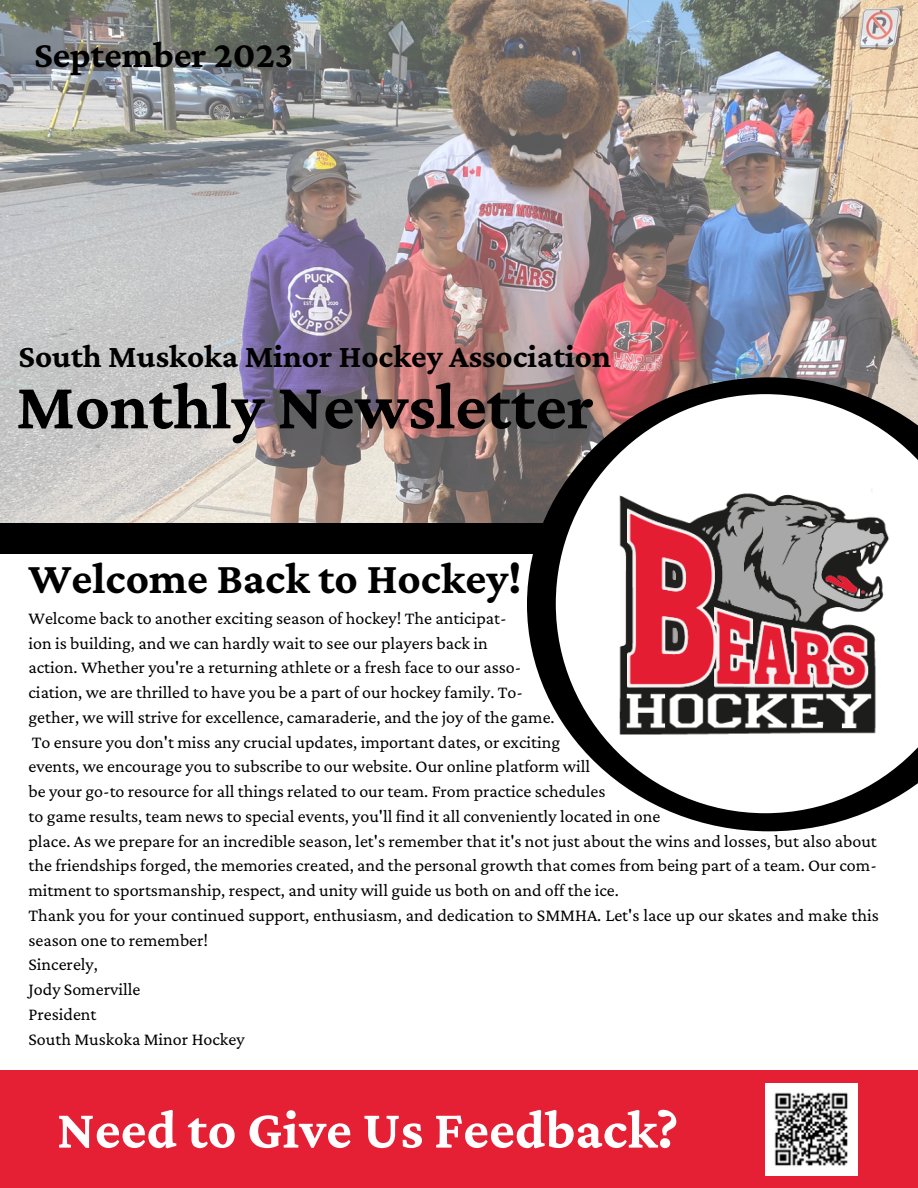
<style>
.page{position:relative;width:918px;height:1188px;background:#fff}
.page>*{position:absolute;margin:0;border:0;box-sizing:border-box;transform-origin:0 0}
.t1{font:700 67.5px "Crimson Pro";color:#000}
.t2{font:700 55.5px "Crimson Pro";color:#fff}
.t3{font:700 45px "Crimson Pro";color:#000}
.t4{font:700 37.5px "Crimson Pro";color:#000}
.t5{font:700 33px "Crimson Pro";color:#000}
.t6{font:18px/24.8px "Crimson Pro";color:#000}
</style>
<div class="page">
<img style="left:0;top:0;width:918px;height:523px">
<svg style="left:527px;top:377px;width:391px;height:454px"></svg>
<svg style="left:556px;top:394px;width:362px;height:419px"></svg>
<img style="left:609px;top:477px;width:288px;height:264px">
<div style="left:0;top:523px;width:556px;height:31px;background:#000"></div>
<div style="left:0;top:1070px;width:918px;height:118px;background:#e52035"></div>
<img style="left:765px;top:1083px;width:93px;height:92px">
<p class="t4" style="left:34px;top:33px;width:261px">September 2023</p>
<p class="t5" style="left:19px;top:338px;width:594px">South Muskoka Minor Hockey Association</p>
<p class="t1" style="left:16px;top:368px;width:579px">Monthly Newsletter</p>
<p class="t3" style="left:29px;top:553px;width:494px">Welcome Back to Hockey!</p>
<p class="t6" style="left:29px;top:605px;width:494px">Welcome back to another exciting season of hockey! The anticipat&shy;ion is building, and we can hardly wait to see our players back in action. Whether you're a returning athlete or a fresh face to our asso-</p>
<p class="t6" style="left:29px;top:680px;width:496px">ciation, we are thrilled to have you be a part of our hockey family. To-</p>
<p class="t6" style="left:29px;top:704px;width:528px">gether, we will strive for excellence, camaraderie, and the joy of the game.</p>
<p class="t6" style="left:32px;top:729px;width:530px">To ensure you don't miss any crucial updates, important dates, or exciting</p>
<p class="t6" style="left:29px;top:754px;width:563px">events, we encourage you to subscribe to our website. Our online platform will</p>
<p class="t6" style="left:29px;top:779px;width:578px">be your go-to resource for all things related to our team. From practice schedules</p>
<p class="t6" style="left:29px;top:803px;width:633px">to game results, team news to special events, you'll find it all conveniently located in one</p>
<p class="t6" style="left:29px;top:828px;width:850px;text-align:justify">place. As we prepare for an incredible season, let's remember that it's not just about the wins and losses, but also about the friendships forged, the memories created, and the personal growth that comes from being part of a team. Our com&shy;mitment to sportsmanship, respect, and unity will guide us both on and off the ice.</p>
<p class="t6" style="left:29px;top:902px;width:852px">Thank you for your continued support, enthusiasm, and dedication to SMMHA. Let's lace up our skates and make this season one to remember!</p>
<p class="t6" style="left:29px;top:952px;width:71px">Sincerely,</p>
<p class="t6" style="left:29px;top:977px;width:113px">Jody Somerville</p>
<p class="t6" style="left:29px;top:1001px;width:70px">President</p>
<p class="t6" style="left:29px;top:1026px;width:218px">South Muskoka Minor Hockey</p>
<p class="t2" style="left:57px;top:1098px;width:623px">Need to Give Us Feedback?</p>
</div>
